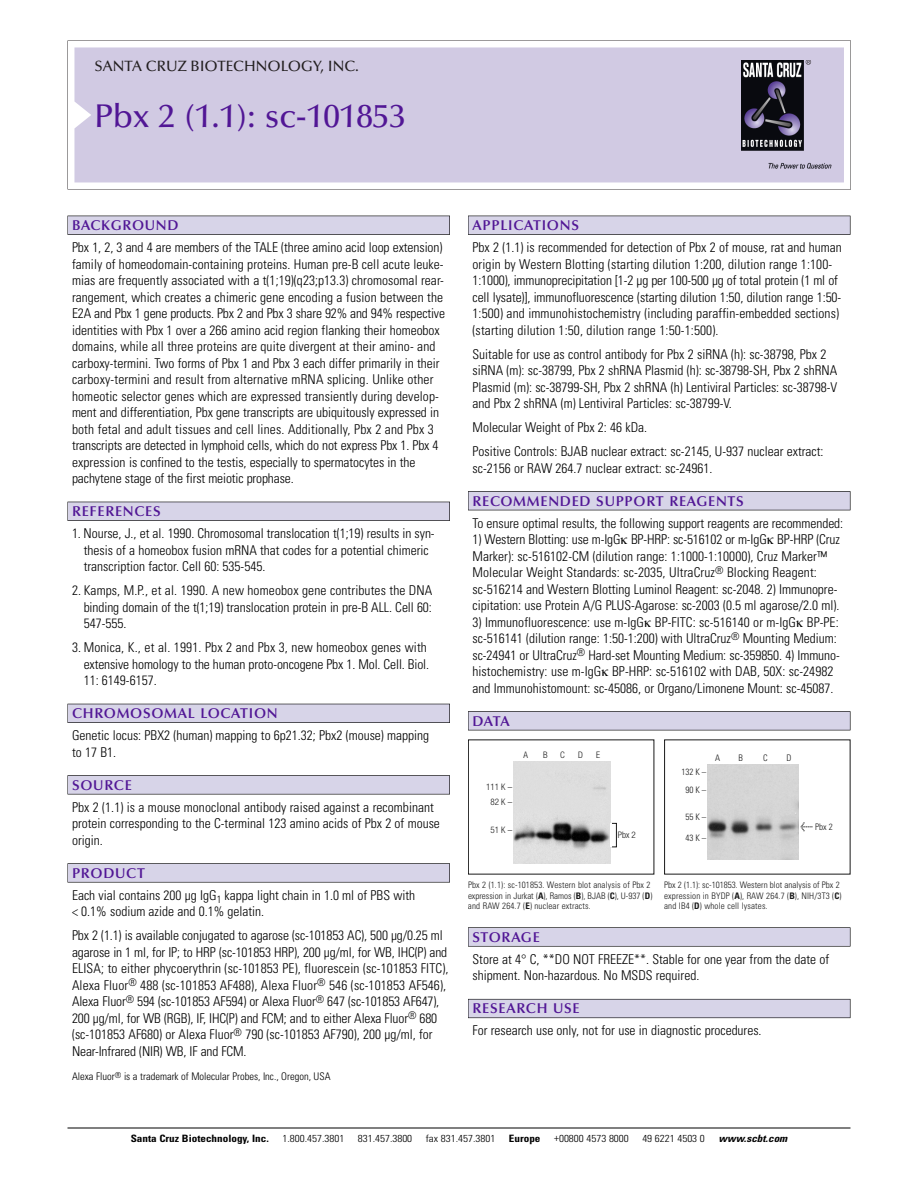
<style>
.page{position:relative;width:918px;height:1188px;background:#fff}
.page>*{position:absolute;margin:0;border:0;box-sizing:border-box;transform-origin:0 0}
.t1{font:500 33px "Optima";color:#511695}
.t2{font:500 15px "Optima";color:#231f20}
.t3{font:600 14.25px "Optima";letter-spacing:.05em;color:#511695}
.t4{font:300 condensed 13.5px/16.5px "Univers";color:#000}
.t5{font:300 condensed 10.5px "Univers";color:#000}
.t6{font:300 condensed 10.2px "Univers";color:#000;scale:1.1 1}
.t7{font:700 condensed 10.2px "Univers";color:#000;scale:1.1 1}
.t8{font:italic 700 condensed 10.2px "Univers";color:#000;scale:1.1 1}
.t9{font:300 condensed 9px/10.5px "Univers";letter-spacing:.015em;color:#191919}
.t10{font:300 condensed 9px/15px "Helvetica Neue";color:#191919;text-align:center}
.s1{font-family:"Meta Plus";font-weight:400;font-stretch:normal;font-size:10.5px}
.s2{font-weight:700}
</style>
<div class="page">
<svg style="left:68px;top:40px;width:783px;height:149px"></svg>
<div style="left:74px;top:47px;width:770px;height:135px;background:#d1cae3"></div>
<img style="left:741px;top:60px;width:90px;height:108px">
<div style="left:68px;top:216px;width:382px;height:19px;background:#535256"></div>
<div style="left:68px;top:216px;width:381px;height:18px;background:#d7d4e8"></div>
<div style="left:68px;top:502px;width:382px;height:19px;background:#525156"></div>
<div style="left:68px;top:502px;width:381px;height:18px;background:#d7d4e8"></div>
<div style="left:68px;top:704px;width:382px;height:19px;background:#515057"></div>
<div style="left:68px;top:704px;width:381px;height:18px;background:#d7d4e8"></div>
<div style="left:68px;top:775px;width:382px;height:19px;background:#575659"></div>
<div style="left:68px;top:776px;width:381px;height:18px;background:#d7d4e8"></div>
<svg style="left:68px;top:863px;width:382px;height:20px"></svg>
<div style="left:68px;top:864px;width:381px;height:18px;background:#d7d4e8"></div>
<div style="left:468px;top:216px;width:382px;height:19px;background:#535256"></div>
<div style="left:468px;top:216px;width:382px;height:18px;background:#d7d4e8"></div>
<div style="left:468px;top:491px;width:382px;height:19px;background:#515155"></div>
<div style="left:468px;top:492px;width:382px;height:18px;background:#d7d4e8"></div>
<div style="left:468px;top:711px;width:382px;height:19px;background:#545357"></div>
<div style="left:468px;top:712px;width:382px;height:18px;background:#d7d4e8"></div>
<div style="left:468px;top:927px;width:382px;height:20px;background:#676767"></div>
<div style="left:468px;top:928px;width:382px;height:18px;background:#d7d4e8"></div>
<div style="left:468px;top:999px;width:382px;height:19px;background:#686770"></div>
<div style="left:468px;top:1000px;width:382px;height:18px;background:#d7d4e8"></div>
<hr style="left:68px;top:1128px;width:782px;height:1px;background:#000">
<img style="left:513px;top:761px;width:97px;height:102px">
<div style="left:612px;top:823px;width:5px;height:24px;border:1px solid #191919"></div>
<img style="left:707px;top:765px;width:91px;height:95px">
<p class="t2" style="left:94px;top:60px;width:266px">SANTA CRUZ BIOTECHNOLOGY, INC.</p>
<h1 class="t1" style="left:94px;top:102px;width:313px">Pbx 2 (1.1): sc-101853</h1>
<p class="t3" style="left:72px;top:219px;width:108px">BACKGROUND</p>
<p class="t4" style="left:72px;top:240px;width:374px">Pbx 1, 2, 3 and 4 are members of the TALE (three amino acid loop extension) family of homeodomain-containing proteins. Human pre-B cell acute leuke&shy;mias are frequently associated with a t(1;19)(q23;p13.3) chromosomal rear&shy;rangement, which creates a chimeric gene encoding a fusion between the E2A and Pbx 1 gene products. Pbx 2 and Pbx 3 share 92% and 94% respective identities with Pbx 1 over a 266 amino acid region flanking their homeobox domains, while all three proteins are quite divergent at their amino- and carboxy-termini. Two forms of Pbx 1 and Pbx 3 each differ primarily in their carboxy-termini and result from alternative mRNA splicing. Unlike other homeotic selector genes which are expressed transiently during develop&shy;ment and differentiation, Pbx gene transcripts are ubiquitously expressed in both fetal and adult tissues and cell lines. Additionally, Pbx 2 and Pbx 3 transcripts are detected in lymphoid cells, which do not express Pbx 1. Pbx 4 expression is confined to the testis, especially to spermatocytes in the pachytene stage of the first meiotic prophase.</p>
<p class="t3" style="left:72px;top:505px;width:90px">REFERENCES</p>
<p class="t4" style="left:84px;top:526px;width:352px;text-indent:-12px">1. Nourse, J., et al. 1990. Chromosomal translocation t(1;19) results in syn&shy;thesis of a homeobox fusion mRNA that codes for a potential chimeric transcription factor. Cell 60: 535-545.</p>
<p class="t4" style="left:84px;top:583px;width:350px;text-align:justify;text-indent:-12px">2. Kamps, M.P., et al. 1990. A new homeobox gene contributes the DNA binding domain of the t(1;19) translocation protein in pre-B ALL. Cell 60:<br>547-555.</p>
<p class="t4" style="left:84px;top:640px;width:347px;text-indent:-12px">3. Monica, K., et al. 1991. Pbx 2 and Pbx 3, new homeobox genes with extensive homology to the human proto-oncogene Pbx 1. Mol. Cell. Biol.<br>11: 6149-6157.</p>
<p class="t3" style="left:72px;top:707px;width:207px">CHROMOSOMAL LOCATION</p>
<p class="t4" style="left:72px;top:729px;width:359px">Genetic locus: PBX2 (human) mapping to 6p21.32; Pbx2 (mouse) mapping to 17 B1.</p>
<p class="t3" style="left:72px;top:779px;width:61px">SOURCE</p>
<p class="t4" style="left:72px;top:800px;width:369px">Pbx 2 (1.1) is a mouse monoclonal antibody raised against a recombinant protein corresponding to the C-terminal 123 amino acids of Pbx 2 of mouse origin.</p>
<p class="t3" style="left:72px;top:867px;width:74px">PRODUCT</p>
<p class="t4" style="left:72px;top:888px;width:345px">Each vial contains 200 µg IgG<sub>1</sub> kappa light chain in 1.0 ml of PBS with &lt; 0.1% sodium azide and 0.1% gelatin.</p>
<p class="t4" style="left:72px;top:929px;width:378px">Pbx 2 (1.1) is available conjugated to agarose (sc-101853 AC), 500 µg/0.25 ml agarose in 1 ml, for IP; to HRP (sc-101853 HRP), 200 µg/ml, for WB, IHC(P) and ELISA; to either phycoerythrin (sc-101853 PE), fluorescein (sc-101853 FITC), Alexa Fluor<sup>®</sup> 488 (sc-101853 AF488), Alexa Fluor<sup>®</sup> 546 (sc-101853 AF546), Alexa Fluor<sup>®</sup> 594 (sc-101853 AF594) or Alexa Fluor<sup>®</sup> 647 (sc-101853 AF647), 200 µg/ml, for WB (RGB), IF, IHC(P) and FCM; and to either Alexa Fluor<sup>®</sup> 680 (sc-101853 AF680) or Alexa Fluor<sup>®</sup> 790 (sc-101853 AF790), 200 µg/ml, for Near-Infrared (NIR) WB, IF and FCM.</p>
<p class="t5" style="left:72px;top:1072px;width:260px">Alexa Fluor<sup>®</sup> is a trademark of Molecular Probes, Inc., Oregon, USA</p>
<p class="t3" style="left:473px;top:219px;width:108px">APPLICATIONS</p>
<p class="t4" style="left:473px;top:240px;width:371px">Pbx 2 (1.1) is recommended for detection of Pbx 2 of mouse, rat and human origin by Western Blotting (starting dilution 1:200, dilution range 1:100- 1:1000), immunoprecipitation [1-2 µg per 100-500 µg of total protein (1 ml of cell lysate)], immunofluorescence (starting dilution 1:50, dilution range 1:50- 1:500) and immunohistochemistry (including paraffin-embedded sections) (starting dilution 1:50, dilution range 1:50-1:500).</p>
<p class="t4" style="left:473px;top:347px;width:366px">Suitable for use as control antibody for Pbx 2 siRNA (h): sc-38798, Pbx 2 siRNA (m): sc-38799, Pbx 2 shRNA Plasmid (h): sc-38798-SH, Pbx 2 shRNA Plasmid (m): sc-38799-SH, Pbx 2 shRNA (h) Lentiviral Particles: sc-38798-V and Pbx 2 shRNA (m) Lentiviral Particles: sc-38799-V.</p>
<p class="t4" style="left:473px;top:417px;width:353px;line-height:24px">Molecular Weight of Pbx 2: 46 kDa.<br>Positive Controls: BJAB nuclear extract: sc-2145, U-937 nuclear extract:</p>
<p class="t4" style="left:473px;top:461px;width:241px">sc-2156 or RAW 264.7 nuclear extract: sc-24961.</p>
<p class="t3" style="left:473px;top:495px;width:273px">RECOMMENDED SUPPORT REAGENTS</p>
<p class="t4" style="left:473px;top:516px;width:372px">To ensure optimal results, the following support reagents are recommended:</p>
<p class="t4" style="left:473px;top:532px;width:369px">1) Western Blotting: use m-IgG BP-HRP: sc-516102 or m-IgG BP-HRP (Cruz Marker): sc-516102-CM (dilution range: 1:1000-1:10000), Cruz Marker™ Molecular Weight Standards: sc-2035, UltraCruz<sup>®</sup> Blocking Reagent: sc-516214 and Western Blotting Luminol Reagent: sc-2048. 2) Immunopre&shy;cipitation: use Protein A/G PLUS-Agarose: sc-2003 (0.5 ml agarose/2.0 ml).</p>
<p class="t4" style="left:473px;top:615px;width:369px">3) Immunofluorescence: use m-IgG BP-FITC: sc-516140 or m-IgG BP-PE: sc-516141 (dilution range: 1:50-1:200) with UltraCruz<sup>®</sup> Mounting Medium: sc-24941 or UltraCruz<sup>®</sup> Hard-set Mounting Medium: sc-359850. 4) Immuno&shy;histochemistry: use m-IgG BP-HRP: sc-516102 with DAB, 50X: sc-24982 and Immunohistomount: sc-45086, or Organo/Limonene Mount: sc-45087.</p>
<p class="t3" style="left:473px;top:715px;width:39px">DATA</p>
<p class="t10" style="left:486px;top:780px;width:28px">111 K –<br>82K–</p>
<p class="t10" style="left:490px;top:823px;width:23px">51K–</p>
<p class="t10" style="left:524px;top:748px;width:6px">A</p>
<p class="t10" style="left:543px;top:748px;width:6px">B</p>
<p class="t10" style="left:560px;top:748px;width:6px">C</p>
<p class="t10" style="left:578px;top:748px;width:6px">D</p>
<p class="t10" style="left:596px;top:748px;width:5px">E</p>
<p class="t10" style="left:618px;top:828px;width:20px">Pbx 2</p>
<p class="t9" style="left:681px;top:764px;width:26px;line-height:18px;text-align:center">132 K –<br>90K–</p>
<p class="t9" style="left:685px;top:813px;width:22px">55K–</p>
<p class="t9" style="left:685px;top:833px;width:22px">43K–</p>
<p class="t9" style="left:715px;top:754px;width:7px">A</p>
<p class="t9" style="left:738px;top:754px;width:6px">B</p>
<p class="t9" style="left:763px;top:754px;width:6px">C</p>
<p class="t9" style="left:787px;top:754px;width:7px">D</p>
<p class="t9" style="left:800px;top:822px;width:34px"><span class="s1">&lt;</span> Pbx 2</p>
<p class="t9" style="left:468px;top:881px;width:186px">Pbx 2 (1.1): sc-101853. Western blot analysis of Pbx 2 expression in Jurkat (<span class="s2">A</span>), Ramos (<span class="s2">B</span>), BJAB (<span class="s2">C</span>), U-937 (<span class="s2">D</span>) and RAW 264.7 (<span class="s2">E</span>) nuclear extracts.</p>
<p class="t9" style="left:664px;top:881px;width:179px">Pbx 2 (1.1): sc-101853. Western blot analysis of Pbx 2 expression in BYDP (<span class="s2">A</span>), RAW 264.7 (<span class="s2">B</span>), NIH/3T3 (<span class="s2">C</span>) and IB4 (<span class="s2">D</span>) whole cell lysates.</p>
<p class="t3" style="left:473px;top:931px;width:69px">STORAGE</p>
<p class="t4" style="left:473px;top:952px;width:358px">Store at 4° C, **DO NOT FREEZE**. Stable for one year from the date of shipment. Non-hazardous. No MSDS required.</p>
<p class="t3" style="left:473px;top:1003px;width:109px">RESEARCH USE</p>
<p class="t4" style="left:473px;top:1024px;width:291px">For research use only, not for use in diagnostic procedures.</p>
<p class="t7" style="left:131px;top:1135px;width:127px">Santa Cruz Biotechnology, Inc.</p>
<p class="t6" style="left:282px;top:1135px;width:58px">1.800.457.3801</p>
<p class="t6" style="left:358px;top:1135px;width:51px">831.457.3800</p>
<p class="t6" style="left:426px;top:1135px;width:65px">fax 831.457.3801</p>
<p class="t7" style="left:509px;top:1135px;width:30px">Europe</p>
<p class="t6" style="left:554px;top:1135px;width:69px">+00800 4573 8000</p>
<p class="t6" style="left:642px;top:1135px;width:58px">49 6221 4503 0</p>
<p class="t8" style="left:719px;top:1135px;width:66px">www.scbt.com</p>
</div>
